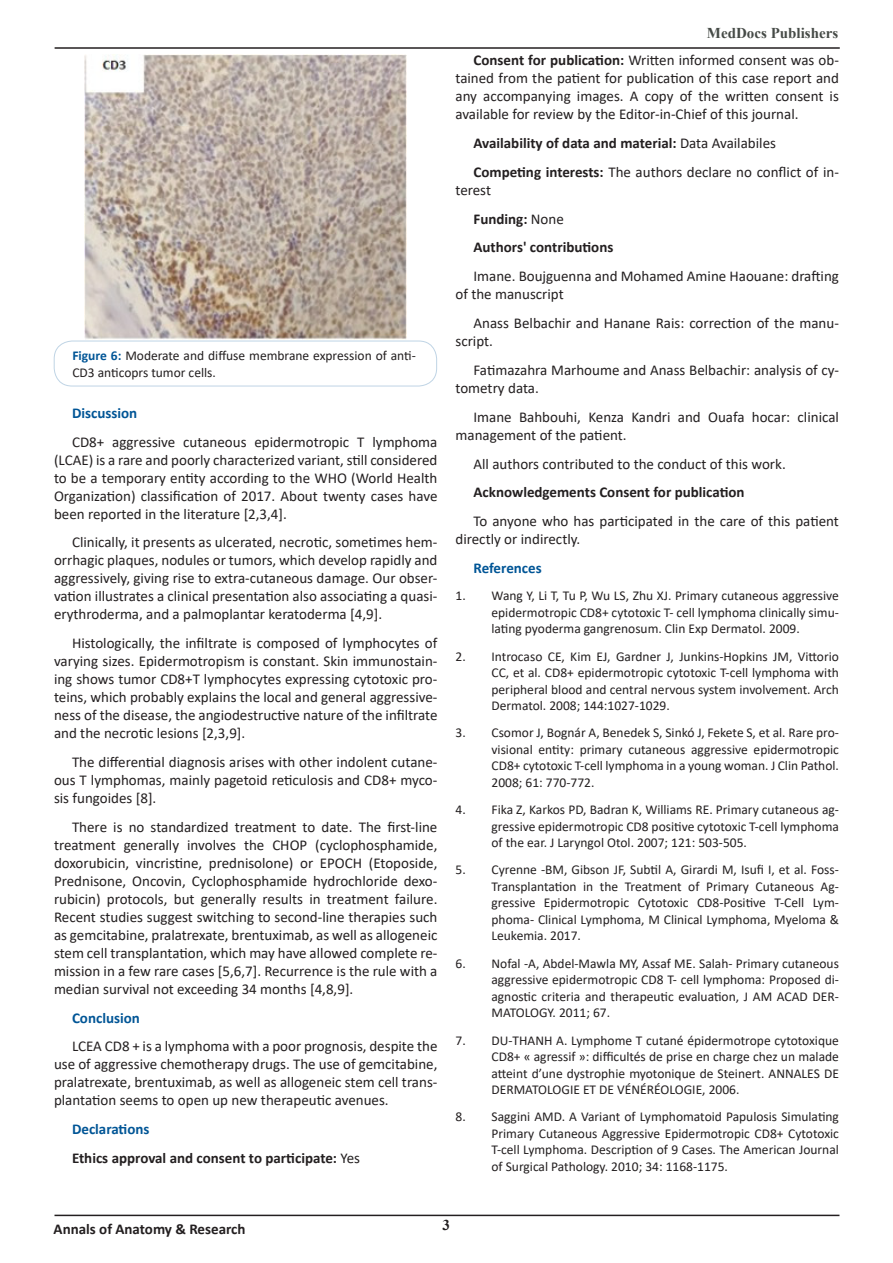
<style>
.page{position:relative;width:893px;height:1263px;background:#fff}
.page>*{position:absolute;margin:0;border:0;box-sizing:border-box;transform-origin:0 0}
.t1{font:15px/18px "Calibri";color:#231f20;text-align:justify}
.t2{font:700 15px "Calibri";color:#231f20}
.t3{font:700 15px "Calibri";color:#005596}
.t4{font:700 15px "Times New Roman";color:#464b47}
.t5{font:700 15px "Times New Roman";color:#231f20}
.t6{font:13.5px/16.5px "Calibri";color:#231f20;text-align:justify}
.s1{font-weight:700;color:#005596}
.s2{font-weight:400}
.s3{font-weight:700}
</style>
<div class="page">
<hr style="left:55px;top:47px;width:785px;height:2px;background:#231f20">
<hr style="left:54px;top:1214px;width:785px;height:2px;background:#231f20">
<div style="left:54px;top:341px;width:383px;height:45px;border:1px solid #bfd4e5;border-radius:18px"></div>
<img style="left:85px;top:54px;width:322px;height:286px">
<p class="t6" style="left:72px;top:347px;width:345px"><span class="s1">Figure 6:</span> Moderate and diffuse membrane expression of anti-<br>CD3 anticoprs tumor cells.</p>
<p class="t3" style="left:72px;top:402px;width:67px">Discussion</p>
<p class="t1" style="left:54px;top:432px;width:385px;text-indent:18px">CD8+ aggressive cutaneous epidermotropic T lymphoma (LCAE) is a rare and poorly characterized variant, still considered to be a temporary entity according to the WHO (World Health Organization) classification of 2017. About twenty cases have been reported in the literature [2,3,4].</p>
<p class="t1" style="left:54px;top:533px;width:385px;text-indent:18px">Clinically, it presents as ulcerated, necrotic, sometimes hem&shy;orrhagic plaques, nodules or tumors, which develop rapidly and aggressively, giving rise to extra-cutaneous damage. Our obser&shy;vation illustrates a clinical presentation also associating a quasi&shy;erythroderma, and a palmoplantar keratoderma [4,9].</p>
<p class="t1" style="left:54px;top:634px;width:385px;text-indent:18px">Histologically, the infiltrate is composed of lymphocytes of varying sizes. Epidermotropism is constant. Skin immunostain&shy;ing shows tumor CD8+T lymphocytes expressing cytotoxic pro&shy;teins, which probably explains the local and general aggressive&shy;ness of the disease, the angiodestructive nature of the infiltrate and the necrotic lesions [2,3,9].</p>
<p class="t1" style="left:54px;top:753px;width:385px;text-indent:18px">The differential diagnosis arises with other indolent cutane&shy;ous T lymphomas, mainly pagetoid reticulosis and CD8+ myco&shy;sis fungoides [8].</p>
<p class="t1" style="left:54px;top:817px;width:385px;text-indent:18px">There is no standardized treatment to date. The first-line treatment generally involves the CHOP (cyclophosphamide, doxorubicin, vincristine, prednisolone) or EPOCH (Etoposide, Prednisone, Oncovin, Cyclophosphamide hydrochloride dexo&shy;rubicin) protocols, but generally results in treatment failure.<br>Recent studies suggest switching to second-line therapies such as gemcitabine, pralatrexate, brentuximab, as well as allogeneic stem cell transplantation, which may have allowed complete re&shy;mission in a few rare cases [5,6,7]. Recurrence is the rule with a median survival not exceeding 34 months [4,8,9].</p>
<p class="t3" style="left:72px;top:1007px;width:69px">Conclusion</p>
<p class="t1" style="left:54px;top:1037px;width:385px;text-indent:18px">LCEA CD8 + is a lymphoma with a poor prognosis, despite the use of aggressive chemotherapy drugs. The use of gemcitabine, pralatrexate, brentuximab, as well as allogeneic stem cell trans&shy;plantation seems to open up new therapeutic avenues.</p>
<p class="t3" style="left:72px;top:1118px;width:79px">Declarations</p>
<p class="t2" style="left:72px;top:1147px;width:289px">Ethics approval and consent to participate: <span class="s2">Yes</span></p>
<p class="t4" style="left:707px;top:22px;width:133px">MedDocs Publishers</p>
<p class="t1" style="left:455px;top:51px;width:385px;text-indent:18px"><span class="s3">Consent for publication:</span> Written informed consent was ob&shy;tained from the patient for publication of this case report and any accompanying images. A copy of the written consent is available for review by the Editor-in-Chief of this journal.</p>
<p class="t2" style="left:473px;top:132px;width:304px">Availability of data and material: <span class="s2">Data Availabiles</span></p>
<p class="t1" style="left:455px;top:162px;width:385px;text-indent:18px"><span class="s3">Competing interests:</span> The authors declare no conflict of in&shy;terest</p>
<p class="t2" style="left:473px;top:208px;width:92px">Funding: <span class="s2">None</span></p>
<p class="t2" style="left:473px;top:237px;width:141px">Authors' contributions</p>
<p class="t1" style="left:455px;top:267px;width:385px;text-indent:18px">Imane. Boujguenna and Mohamed Amine Haouane: drafting of the manuscript</p>
<p class="t1" style="left:455px;top:314px;width:385px;text-indent:18px">Anass Belbachir and Hanane Rais: correction of the manu&shy;script.</p>
<p class="t1" style="left:455px;top:360px;width:385px;text-indent:18px">Fatimazahra Marhoume and Anass Belbachir: analysis of cy&shy;tometry data.</p>
<p class="t1" style="left:455px;top:407px;width:385px;text-indent:18px">Imane Bahbouhi, Kenza Kandri and Ouafa hocar: clinical management of the patient.</p>
<p class="t1" style="left:473px;top:454px;width:314px">All authors contributed to the conduct of this work.</p>
<p class="t2" style="left:473px;top:482px;width:273px">Acknowledgements Consent for publication</p>
<p class="t1" style="left:455px;top:512px;width:385px;text-indent:18px">To anyone who has participated in the care of this patient directly or indirectly.</p>
<p class="t3" style="left:473px;top:557px;width:70px">References</p>
<p class="t6" style="left:491px;top:587px;width:349px;text-indent:-36px">1. Wang Y, Li T, Tu P, Wu LS, Zhu XJ. Primary cutaneous aggressive epidermotropic CD8+ cytotoxic T- cell lymphoma clinically simu&shy;lating pyoderma gangrenosum. Clin Exp Dermatol. 2009.</p>
<p class="t6" style="left:491px;top:647px;width:349px;text-indent:-36px">2. Introcaso CE, Kim EJ, Gardner J, Junkins-Hopkins JM, Vittorio CC, et al. CD8+ epidermotropic cytotoxic T-cell lymphoma with peripheral blood and central nervous system involvement. Arch Dermatol. 2008; 144:1027-1029.</p>
<p class="t6" style="left:491px;top:724px;width:349px;text-indent:-36px">3. Csomor J, Bognár A, Benedek S, Sinkó J, Fekete S, et al. Rare pro&shy;visional entity: primary cutaneous aggressive epidermotropic CD8+ cytotoxic T-cell lymphoma in a young woman. J Clin Pathol.<br>2008; 61: 770-772.</p>
<p class="t6" style="left:491px;top:801px;width:349px;text-indent:-36px">4. Fika Z, Karkos PD, Badran K, Williams RE. Primary cutaneous ag&shy;gressive epidermotropic CD8 positive cytotoxic T-cell lymphoma of the ear. J Laryngol Otol. 2007; 121: 503-505.</p>
<p class="t6" style="left:491px;top:861px;width:349px;text-indent:-36px">5. Cyrenne -BM, Gibson JF, Subtil A, Girardi M, Isufi I, et al. Foss-Transplantation in the Treatment of Primary Cutaneous Ag&shy;gressive Epidermotropic Cytotoxic CD8-Positive T-Cell Lym&shy;phoma- Clinical Lymphoma, M Clinical Lymphoma, Myeloma &amp; Leukemia. 2017.</p>
<p class="t6" style="left:491px;top:955px;width:349px;text-indent:-36px">6. Nofal -A, Abdel-Mawla MY, Assaf ME. Salah- Primary cutaneous aggressive epidermotropic CD8 T- cell lymphoma: Proposed di&shy;agnostic criteria and therapeutic evaluation, J AM ACAD DER-MATOLOGY. 2011; 67.</p>
<p class="t6" style="left:491px;top:1031px;width:349px;text-indent:-36px">7. DU-THANH A. Lymphome T cutané épidermotrope cytotoxique CD8+ « agressif »: difficultés de prise en charge chez un malade atteint d’une dystrophie myotonique de Steinert. ANNALES DE DERMATOLOGIE ET DE VÉNÉRÉOLOGIE, 2006.</p>
<p class="t6" style="left:491px;top:1108px;width:349px;text-indent:-36px">8. Saggini AMD. A Variant of Lymphomatoid Papulosis Simulating Primary Cutaneous Aggressive Epidermotropic CD8+ Cytotoxic T-cell Lymphoma. Description of 9 Cases. The American Journal of Surgical Pathology. 2010; 34: 1168-1175.</p>
<p class="t2" style="left:54px;top:1218px;width:193px">Annals of Anatomy &amp; Research</p>
<p class="t5" style="left:442px;top:1214px;width:9px">3</p>
</div>
